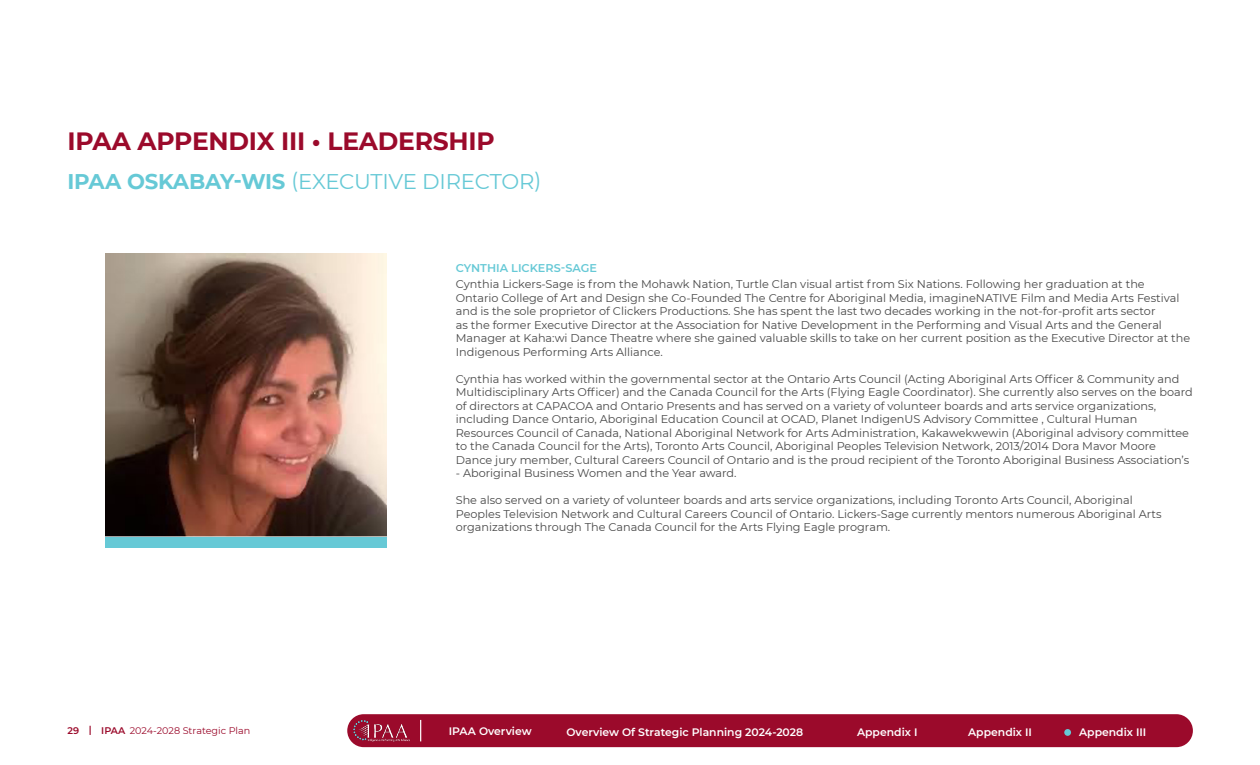
<style>
.page{position:relative;width:1260px;height:765px;background:#fff}
.page>*{position:absolute;margin:0;border:0;box-sizing:border-box;transform-origin:0 0}
.t1{font:700 25px "Montserrat";letter-spacing:-.01em;color:#9b0a2b}
.t2{font:21.25px "Montserrat";letter-spacing:-.015em;color:#66c9d6}
.t3{font:11.25px/13.5px "Montserrat";color:#484848}
.t4{font:600 11.25px "Montserrat";color:#66c9d6}
.t5{font:600 10.88px "Montserrat";color:#fff}
.t6{font:9.62px "Montserrat";color:#9b0a2b}
.s1{font-weight:700}
.s2{font-weight:600}
</style>
<div class="page">
<div style="left:347px;top:714px;width:846px;height:33px;background:#9b0a2b;border-radius:16px"></div>
<svg style="left:420px;top:720px;width:1px;height:21px"></svg>
<img style="left:353px;top:720px;width:57px;height:22px">
<div style="left:106px;top:515px;width:281px;height:33px;background:#66c9d6"></div>
<img style="left:106px;top:254px;width:281px;height:282px">
<div style="left:1064px;top:729px;width:7px;height:7px;background:#66c9d6;border-radius:50%"></div>
<h1 class="t1" style="left:68px;top:123px;width:429px">IPAA APPENDIX III • LEADERSHIP</h1>
<h2 class="t2" style="left:68px;top:167px;width:476px"><span class="s1">IPAA OSKABAY-WIS</span> (EXECUTIVE DIRECTOR)</h2>
<p class="t4" style="left:456px;top:260px;width:143px">CYNTHIA LICKERS-SAGE</p>
<p class="t3" style="left:456px;top:277px;width:736px">Cynthia Lickers-Sage is from the Mohawk Nation, Turtle Clan visual artist from Six Nations. Following her graduation at the Ontario College of Art and Design she Co-Founded The Centre for Aboriginal Media, imagineNATIVE Film and Media Arts Festival and is the sole proprietor of Clickers Productions. She has spent the last two decades working in the not-for-profit arts sector<br>as the former Executive Director at the Association for Native Development in the Performing and Visual Arts and the General Manager at Kaha:wi Dance Theatre where she gained valuable skills to take on her current position as the Executive Director at the Indigenous Performing Arts Alliance.</p>
<p class="t3" style="left:456px;top:371px;width:739px">Cynthia has worked within the governmental sector at the Ontario Arts Council (Acting Aboriginal Arts Officer &amp; Community and Multidisciplinary Arts Officer) and the Canada Council for the Arts (Flying Eagle Coordinator). She currently also serves on the board of directors at CAPACOA and Ontario Presents and has served on a variety of volunteer boards and arts service organizations, including Dance Ontario, Aboriginal Education Council at OCAD, Planet IndigenUS Advisory Committee , Cultural Human Resources Council of Canada, National Aboriginal Network for Arts Administration, Kakawekwewin (Aboriginal advisory committee to the Canada Council for the Arts), Toronto Arts Council, Aboriginal Peoples Television Network, 2013/2014 Dora Mavor Moore Dance jury member, Cultural Careers Council of Ontario and is the proud recipient of the Toronto Aboriginal Business Association’s</p>
<p class="t3" style="left:456px;top:466px;width:282px">- Aboriginal Business Women and the Year award.</p>
<p class="t3" style="left:456px;top:493px;width:707px">She also served on a variety of volunteer boards and arts service organizations, including Toronto Arts Council, Aboriginal<br>Peoples Television Network and Cultural Careers Council of Ontario. Lickers-Sage currently mentors numerous Aboriginal Arts organizations through The Canada Council for the Arts Flying Eagle program.</p>
<p class="t6" style="left:68px;top:724px;width:184px"><span class="s2">29 | IPAA</span> 2024-2028 Strategic Plan</p>
<p class="t5" style="left:449px;top:724px;width:84px">IPAA Overview</p>
<p class="t5" style="left:567px;top:724px;width:238px">Overview Of Strategic Planning 2024-2028</p>
<p class="t5" style="left:857px;top:724px;width:62px">Appendix I</p>
<p class="t5" style="left:968px;top:724px;width:65px">Appendix II</p>
<p class="t5" style="left:1079px;top:724px;width:69px">Appendix III</p>
</div>
